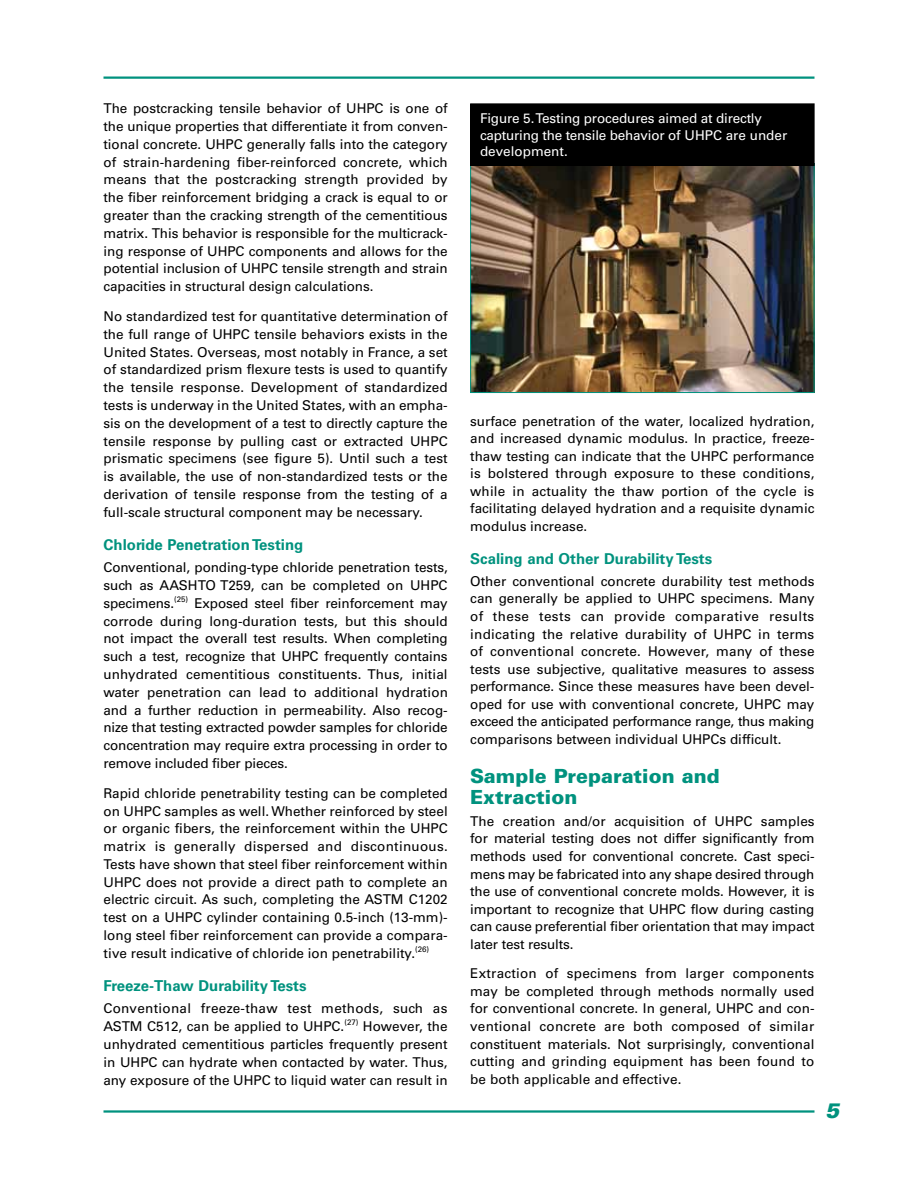
<style>
.page{position:relative;width:918px;height:1188px;background:#fff}
.page>*{position:absolute;margin:0;border:0;box-sizing:border-box;transform-origin:0 0}
.t1{font:italic 900 21px "Univers LT Std";color:#00927e}
.t2{font:900 19.5px/21px "Univers LT Std";color:#00927e}
.t3{font:700 15px "Univers LT Std";color:#00927e}
.t4{font:13.5px/17.9px "Univers LT Std";color:#000;text-align:justify}
.t5{font:13.5px/16.5px "Univers LT Std";letter-spacing:-.01em;color:#fff}
</style>
<div class="page">
<hr style="left:104px;top:1110px;width:710px;height:3px;background:#00927e">
<hr style="left:104px;top:76px;width:710px;height:3px;background:#00927e">
<img style="left:472px;top:166px;width:340px;height:225px">
<div style="left:470px;top:163px;width:344px;height:230px;border:1px solid #00927e"></div>
<div style="left:471px;top:104px;width:343px;height:61px;background:#000"></div>
<div style="left:470px;top:104px;width:344px;height:62px;border:1px solid #000"></div>
<p class="t4" style="left:104px;top:100px;width:346px">The postcracking tensile behavior of UHPC is one of the unique properties that differentiate it from conven&shy;tional concrete. UHPC generally falls into the category of strain-hardening fiber-reinforced concrete, which means that the postcracking strength provided by the fiber reinforcement bridging a crack is equal to or greater than the cracking strength of the cementitious matrix. This behavior is responsible for the multicrack&shy;ing response of UHPC components and allows for the potential inclusion of UHPC tensile strength and strain capacities in structural design calculations.</p>
<p class="t4" style="left:104px;top:307px;width:346px">No standardized test for quantitative determination of the full range of UHPC tensile behaviors exists in the United States. Overseas, most notably in France, a set of standardized prism flexure tests is used to quantify the tensile response. Development of standardized tests is underway in the United States, with an empha&shy;sis on the development of a test to directly capture the tensile response by pulling cast or extracted UHPC prismatic specimens (see figure 5). Until such a test is available, the use of non-standardized tests or the derivation of tensile response from the testing of a full-scale structural component may be necessary.</p>
<p class="t3" style="left:104px;top:536px;width:201px">Chloride Penetration Testing</p>
<p class="t4" style="left:104px;top:559px;width:346px">Conventional, ponding-type chloride penetration tests, such as AASHTO T259, can be completed on UHPC specimens.<sup>(25)</sup> Exposed steel fiber reinforcement may corrode during long-duration tests, but this should not impact the overall test results. When completing such a test, recognize that UHPC frequently contains unhydrated cementitious constituents. Thus, initial water penetration can lead to additional hydration and a further reduction in permeability. Also recog&shy;nize that testing extracted powder samples for chloride concentration may require extra processing in order to remove included fiber pieces.</p>
<p class="t4" style="left:104px;top:784px;width:346px">Rapid chloride penetrability testing can be completed on UHPC samples as well. Whether reinforced by steel or organic fibers, the reinforcement within the UHPC matrix is generally dispersed and discontinuous.<br>Tests have shown that steel fiber reinforcement within UHPC does not provide a direct path to complete an electric circuit. As such, completing the ASTM C1202 test on a UHPC cylinder containing 0.5-inch (13-mm)- long steel fiber reinforcement can provide a compara&shy;tive result indicative of chloride ion penetrability.<sup>(26)</sup></p>
<p class="t3" style="left:104px;top:977px;width:205px">Freeze-Thaw Durability Tests</p>
<p class="t4" style="left:103px;top:1000px;width:346px">Conventional freeze-thaw test methods, such as ASTM C512, can be applied to UHPC.<sup>(27)</sup> However, the unhydrated cementitious particles frequently present in UHPC can hydrate when contacted by water. Thus, any exposure of the UHPC to liquid water can result in</p>
<p class="t5" style="left:480px;top:110px;width:309px">Figure 5. Testing procedures aimed at directly capturing the tensile behavior of UHPC are under development.</p>
<p class="t4" style="left:470px;top:412px;width:346px">surface penetration of the water, localized hydration, and increased dynamic modulus. In practice, freeze&shy;thaw testing can indicate that the UHPC performance is bolstered through exposure to these conditions, while in actuality the thaw portion of the cycle is facilitating delayed hydration and a requisite dynamic modulus increase.</p>
<p class="t3" style="left:470px;top:550px;width:243px">Scaling and Other Durability Tests</p>
<p class="t4" style="left:470px;top:572px;width:346px">Other conventional concrete durability test methods can generally be applied to UHPC specimens. Many of these tests can provide comparative results indicating the relative durability of UHPC in terms of conventional concrete. However, many of these tests use subjective, qualitative measures to assess performance. Since these measures have been devel&shy;oped for use with conventional concrete, UHPC may exceed the anticipated performance range, thus making comparisons between individual UHPCs difficult.</p>
<h2 class="t2" style="left:470px;top:765px;width:251px">Sample Preparation and<br>Extraction</h2>
<p class="t4" style="left:470px;top:812px;width:346px">The creation and/or acquisition of UHPC samples for material testing does not differ significantly from methods used for conventional concrete. Cast speci&shy;mens may be fabricated into any shape desired through the use of conventional concrete molds. However, it is important to recognize that UHPC flow during casting can cause preferential fiber orientation that may impact later test results.</p>
<p class="t4" style="left:470px;top:965px;width:346px">Extraction of specimens from larger components may be completed through methods normally used for conventional concrete. In general, UHPC and con&shy;ventional concrete are both composed of similar constituent materials. Not surprisingly, conventional cutting and grinding equipment has been found to be both applicable and effective.</p>
<h1 class="t1" style="left:825px;top:1097px;width:16px">5</h1>
</div>
